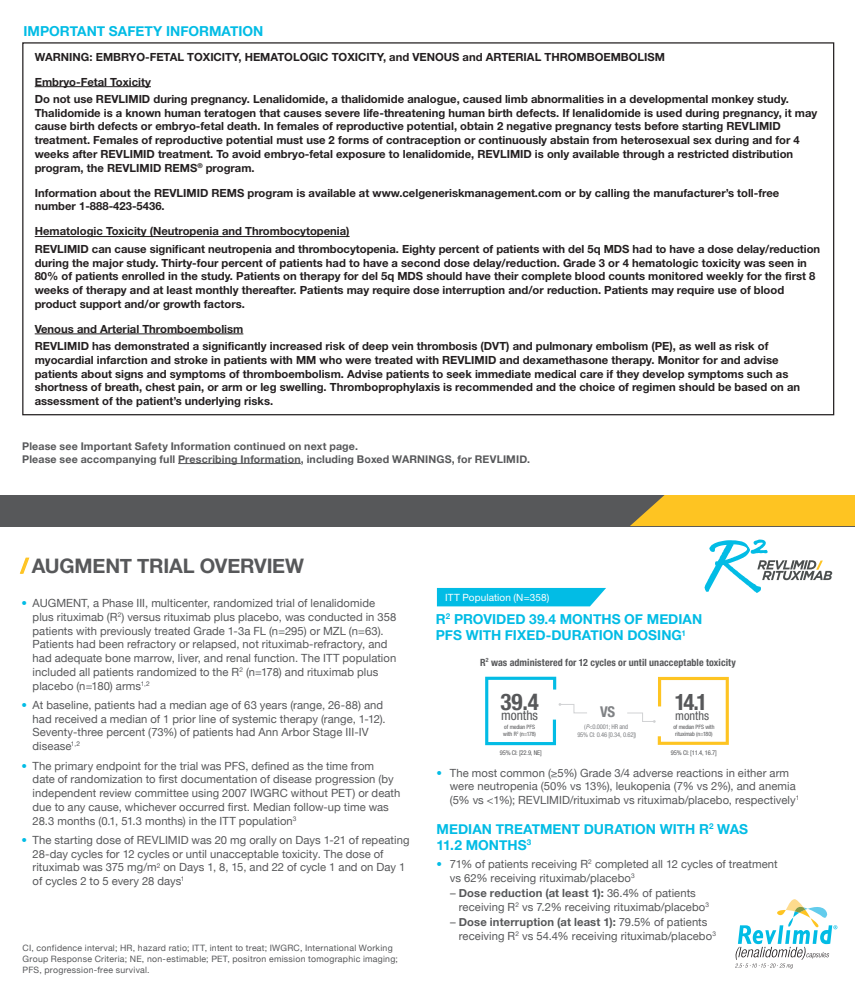
<style>
.page{position:relative;width:855px;height:990px;background:#fff}
.page>*{position:absolute;margin:0;border:0;box-sizing:border-box;transform-origin:0 0}
.t1{font:700 condensed 23.12px "Helvetica Neue";color:#57585a}
.t2{font:700 condensed 22.75px "Helvetica Neue";color:#57585a}
.t3{font:700 20px "Helvetica Neue";letter-spacing:-.01em;color:#57585a}
.t4{font:700 condensed 14.88px "Helvetica Neue";color:#808285}
.inVentiv_Default_Sty{font:700 13.75px/16.5px "Helvetica Neue";color:#02bce5}
.Body{font:700 13.75px "Helvetica Neue";color:#02bce5}
.t5{font:condensed 13.38px "Helvetica Neue LT Std";color:#57585a}
.t6{font:condensed 12.25px "Helvetica Neue LT Std";color:#57585a}
.Syneos_Default_Style{font:700 11.25px/13.8px "Helvetica Neue LT Std";color:#231f20}
.Body-2{font:11.25px/13.8px "Helvetica Neue";letter-spacing:.005em;color:#57585a}
.Body-3{font:700 10.62px/12.8px "Helvetica Neue";letter-spacing:.015em;color:#57585a}
.inVentiv_Default_Sty-2{font:700 condensed 10px "Helvetica Neue LT Std";letter-spacing:.01em;color:#57585a}
.inVentiv_Default_Sty-3{font:10px "Helvetica Neue LT Std";letter-spacing:.005em;color:#fff}
.Footnote{font:8.75px/11.2px "Helvetica Neue";letter-spacing:.03em;color:#57585a}
.t7{font:condensed 6.5px/7.9px "Helvetica Neue LT Std";letter-spacing:-.025em;color:#808285;text-align:center}
.t8{font:condensed 6.5px "Helvetica Neue LT Std";letter-spacing:-.025em;color:#57585a}
.t9{font:condensed 5.88px/7.1px "Helvetica Neue LT Std";letter-spacing:-.015em;color:#57585a;text-align:center}
.s1{color:#fec422}
.s2{font-family:"Helvetica Neue LT Std";color:#02bce5}
.s3{font-style:italic}
.s4{font-weight:700}
</style>
<div class="page">
<hr style="left:35px;top:86px;width:116px;height:1px;background:#231f20">
<hr style="left:35px;top:236px;width:315px;height:1px;background:#231f20">
<hr style="left:35px;top:334px;width:208px;height:1px;background:#231f20">
<hr style="left:178px;top:463px;width:123px;height:1px;background:#57585a">
<svg style="left:19px;top:557px;width:11px;height:17px"></svg>
<svg style="left:485px;top:677px;width:102px;height:68px"></svg>
<svg style="left:627px;top:677px;width:102px;height:68px"></svg>
<svg style="left:705px;top:540px;width:127px;height:53px"></svg>
<div style="left:437px;top:588px;width:169px;height:18px;background:#02bce5"></div>
<div style="left:0;top:495px;width:855px;height:31px;background:#57585a"></div>
<svg style="left:630px;top:495px;width:225px;height:31px;background:#f1bb26"></svg>
<svg style="left:735px;top:899px;width:102px;height:70px"></svg>
<p class="Body" style="left:23px;top:20px;width:241px">IMPORTANT SAFETY INFORMATION</p>
<p class="Syneos_Default_Style" style="left:35px;top:49px;width:632px">WARNING: EMBRYO-FETAL TOXICITY, HEMATOLOGIC TOXICITY, and VENOUS and ARTERIAL THROMBOEMBOLISM</p>
<p class="Syneos_Default_Style" style="left:35px;top:74px;width:118px">Embryo-Fetal Toxicity</p>
<p class="Syneos_Default_Style" style="left:35px;top:92px;width:784px">Do not use REVLIMID during pregnancy. Lenalidomide, a thalidomide analogue, caused limb abnormalities in a developmental monkey study.<br>Thalidomide is a known human teratogen that causes severe life-threatening human birth defects. If lenalidomide is used during pregnancy, it may cause birth defects or embryo-fetal death. In females of reproductive potential, obtain 2 negative pregnancy tests before starting REVLIMID treatment. Females of reproductive potential must use 2 forms of contraception or continuously abstain from heterosexual sex during and for 4 weeks after REVLIMID treatment. To avoid embryo-fetal exposure to lenalidomide, REVLIMID is only available through a restricted distribution program, the REVLIMID REMS<sup>®</sup> program.</p>
<p class="Syneos_Default_Style" style="left:35px;top:186px;width:746px">Information about the REVLIMID REMS program is available at www.celgeneriskmanagement.com or by calling the manufacturer’s toll-free number 1-888-423-5436.</p>
<p class="Syneos_Default_Style" style="left:35px;top:224px;width:316px">Hematologic Toxicity (Neutropenia and Thrombocytopenia)</p>
<p class="Syneos_Default_Style" style="left:35px;top:242px;width:787px">REVLIMID can cause significant neutropenia and thrombocytopenia. Eighty percent of patients with del 5q MDS had to have a dose delay/reduction during the major study. Thirty-four percent of patients had to have a second dose delay/reduction. Grade 3 or 4 hematologic toxicity was seen in 80% of patients enrolled in the study. Patients on therapy for del 5q MDS should have their complete blood counts monitored weekly for the first 8 weeks of therapy and at least monthly thereafter. Patients may require dose interruption and/or reduction. Patients may require use of blood product support and/or growth factors.</p>
<p class="Syneos_Default_Style" style="left:35px;top:322px;width:210px">Venous and Arterial Thromboembolism</p>
<p class="Syneos_Default_Style" style="left:35px;top:339px;width:767px">REVLIMID has demonstrated a significantly increased risk of deep vein thrombosis (DVT) and pulmonary embolism (PE), as well as risk of myocardial infarction and stroke in patients with MM who were treated with REVLIMID and dexamethasone therapy. Monitor for and advise patients about signs and symptoms of thromboembolism. Advise patients to seek immediate medical care if they develop symptoms such as shortness of breath, chest pain, or arm or leg swelling. Thromboprophylaxis is recommended and the choice of regimen should be based on an assessment of the patient’s underlying risks.</p>
<p class="Body-3" style="left:22px;top:440px;width:509px">Please see Important Safety Information continued on next page.<br>Please see accompanying full Prescribing Information, including Boxed WARNINGS, for REVLIMID.</p>
<p class="t3" style="left:21px;top:550px;width:285px"><span class="s1">/</span> AUGMENT TRIAL OVERVIEW</p>
<p class="Body-2" style="left:33px;top:597px;width:365px;text-indent:-11px"><span class="s2">•</span> AUGMENT, a Phase III, multicenter, randomized trial of lenalidomide plus rituximab (R<sup>2</sup>) versus rituximab plus placebo, was conducted in 358 patients with previously treated Grade 1-3a FL (n=295) or MZL (n=63).<br>Patients had been refractory or relapsed, not rituximab-refractory, and had adequate bone marrow, liver, and renal function. The ITT population included all patients randomized to the R<sup>2</sup> (n=178) and rituximab plus placebo (n=180) arms<sup>1,2</sup></p>
<p class="Body-2" style="left:33px;top:699px;width:355px;text-indent:-11px"><span class="s2">•</span> At baseline, patients had a median age of 63 years (range, 26-88) and had received a median of 1 prior line of systemic therapy (range, 1-12).<br>Seventy-three percent (73%) of patients had Ann Arbor Stage III-IV disease<sup>1,2</sup></p>
<p class="Body-2" style="left:33px;top:759px;width:369px;text-indent:-11px"><span class="s2">•</span> The primary endpoint for the trial was PFS, defined as the time from<br>date of randomization to first documentation of disease progression (by independent review committee using 2007 IWGRC without PET) or death due to any cause, whichever occurred first. Median follow-up time was 28.3 months (0.1, 51.3 months) in the ITT population<sup>3</sup></p>
<p class="Body-2" style="left:33px;top:834px;width:378px;text-indent:-11px"><span class="s2">•</span> The starting dose of REVLIMID was 20 mg orally on Days 1-21 of repeating 28-day cycles for 12 cycles or until unacceptable toxicity. The dose of rituximab was 375 mg/m<sup>2</sup> on Days 1, 8, 15, and 22 of cycle 1 and on Day 1 of cycles 2 to 5 every 28 days<sup>1</sup></p>
<p class="Footnote" style="left:23px;top:943px;width:377px">CI, confidence interval; HR, hazard ratio; ITT, intent to treat; IWGRC, International Working<br>Group Response Criteria; NE, non-estimable; PET, positron emission tomographic imaging;<br>PFS, progression-free survival.</p>
<p class="inVentiv_Default_Sty-3" style="left:445px;top:591px;width:106px">ITT Population (N=358)</p>
<p class="inVentiv_Default_Sty" style="left:436px;top:611px;width:268px">R<sup>2</sup> PROVIDED 39.4 MONTHS OF MEDIAN<br>PFS WITH FIXED-DURATION DOSING<sup>1</sup></p>
<p class="inVentiv_Default_Sty-2" style="left:480px;top:656px;width:257px">R<sup>2</sup> was administered for 12 cycles or until unacceptable toxicity</p>
<p class="t1" style="left:501px;top:682px;width:40px">39.4</p>
<p class="t2" style="left:675px;top:683px;width:34px">14.1</p>
<p class="t5" style="left:501px;top:708px;width:39px">months</p>
<p class="t8" style="left:500px;top:749px;width:44px">95% CI: [22.9, NE]</p>
<p class="t8" style="left:671px;top:749px;width:47px">95% CI: [11.4, 16.7]</p>
<p class="t4" style="left:600px;top:699px;width:16px">VS</p>
<p class="t6" style="left:675px;top:709px;width:35px">months</p>
<p class="t9" style="left:503px;top:723px;width:34px;text-align:left">of median PFS with R<sup>2</sup> (n=178)</p>
<p class="t7" style="left:577px;top:723px;width:61px">(<span class="s3">P</span>&lt;0.0001; HR and<br>95% CI: 0.46 [0.34, 0.62])</p>
<p class="t9" style="left:673px;top:723px;width:43px">of median PFS with rituximab (n=180)</p>
<p class="Body-2" style="left:450px;top:766px;width:351px;text-indent:-13px"><span class="s2">•</span> The most common (≥5%) Grade 3/4 adverse reactions in either arm were neutropenia (50% vs 13%), leukopenia (7% vs 2%), and anemia (5% vs &lt;1%); REVLIMID/rituximab vs rituximab/placebo, respectively<sup>1</sup></p>
<p class="inVentiv_Default_Sty" style="left:437px;top:821px;width:313px">MEDIAN TREATMENT DURATION WITH R<sup>2</sup> WAS<br>11.2 MONTHS<sup>3</sup></p>
<p class="Body-2" style="left:450px;top:858px;width:329px;text-indent:-13px"><span class="s2">•</span> 71% of patients receiving R<sup>2</sup> completed all 12 cycles of treatment vs 62% receiving rituximab/placebo<sup>3</sup></p>
<p class="Body-2" style="left:459px;top:887px;width:252px;text-indent:-9px">– <span class="s4">Dose reduction (at least 1):</span> 36.4% of patients receiving R<sup>2</sup> vs 7.2% receiving rituximab/placebo<sup>3</sup></p>
<p class="Body-2" style="left:459px;top:916px;width:259px;text-indent:-9px">– <span class="s4">Dose interruption (at least 1):</span> 79.5% of patients receiving R<sup>2</sup> vs 54.4% receiving rituximab/placebo<sup>3</sup></p>
</div>
